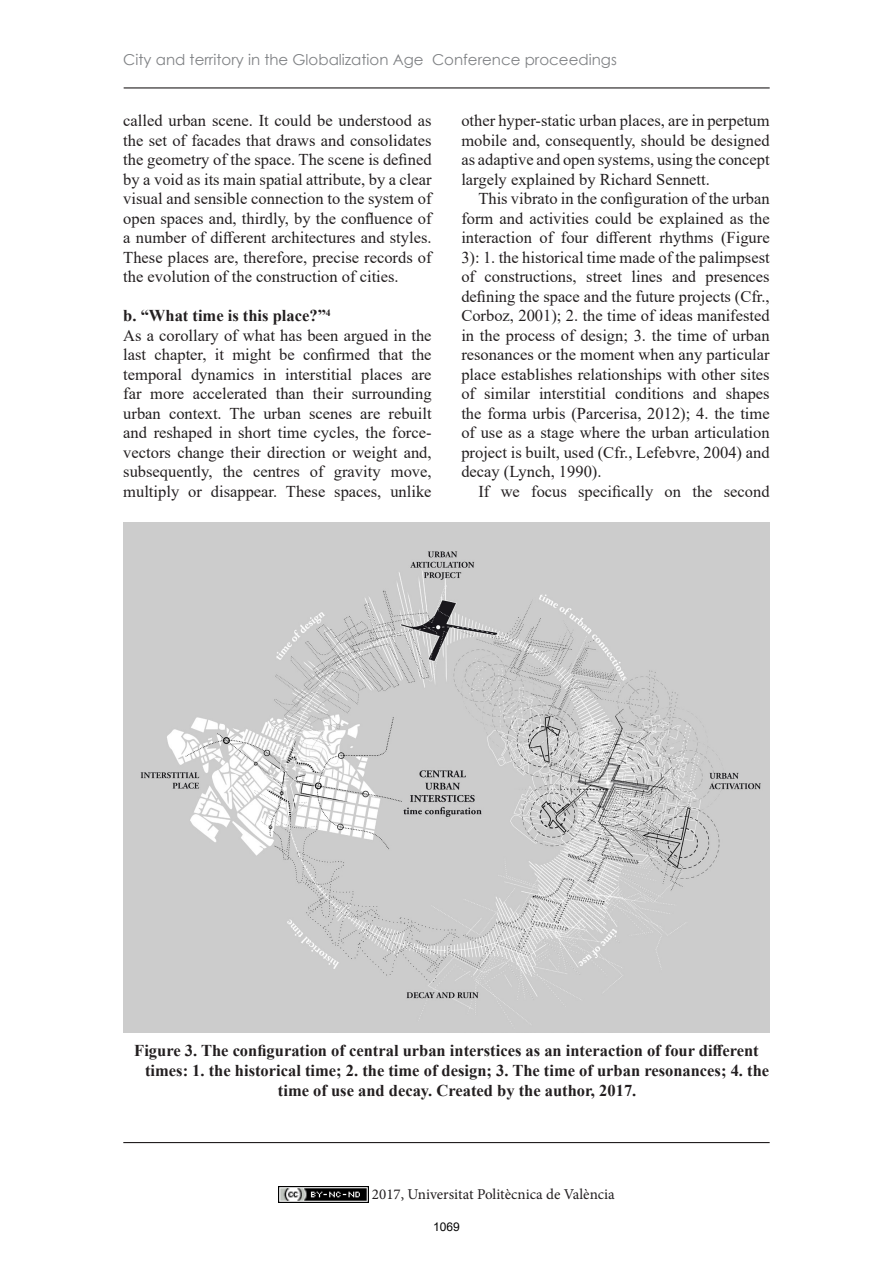
<style>
.page{position:relative;width:893px;height:1263px;background:#fff}
.page>*{position:absolute;margin:0;border:0;box-sizing:border-box;transform-origin:0 0}
.t1{font:16.5px/19.5px "Times New Roman";color:#231f20;text-align:justify}
.t2{font:700 16.5px "Times New Roman";color:#231f20}
.t3{font:15px "Century Gothic";color:#808285}
.t4{font:15px "Minion Pro";color:#231f20}
.t5{font:12px "Arial";color:#000}
.s1{font-weight:700}
</style>
<div class="page">
<hr style="left:124px;top:87px;width:646px;height:1px;background:#231f20">
<hr style="left:123px;top:1142px;width:647px;height:1px;background:#231f20">
<img style="left:278px;top:1186px;width:90px;height:17px">
<img style="left:123px;top:522px;width:647px;height:510px">
<p class="t3" style="left:123px;top:49px;width:495px">City and territory in the Globalization Age Conference proceedings</p>
<p class="t1" style="left:123px;top:110px;width:310px">called urban scene. It could be understood as the set of facades that draws and consolidates the geometry of the space. The scene is defined by a void as its main spatial attribute, by a clear visual and sensible connection to the system of open spaces and, thirdly, by the confluence of a number of different architectures and styles.<br>These places are, therefore, precise records of the evolution of the construction of cities.</p>
<p class="t1" style="left:123px;top:305px;width:310px;text-align:left"><span class="s1">b. “What time is this place?”</span><sup>4<br></sup>As a corollary of what has been argued in the last chapter, it might be confirmed that the temporal dynamics in interstitial places are far more accelerated than their surrounding urban context. The urban scenes are rebuilt and reshaped in short time cycles, the force&shy;vectors change their direction or weight and, subsequently, the centres of gravity move, multiply or disappear. These spaces, unlike</p>
<p class="t1" style="left:461px;top:110px;width:310px">other hyper-static urban places, are in perpetum mobile and, consequently, should be designed as adaptive and open systems, using the concept largely explained by Richard Sennett.</p>
<p class="t1" style="left:461px;top:188px;width:310px;text-indent:17px">This vibrato in the configuration of the urban form and activities could be explained as the interaction of four different rhythms (Figure 3): 1. the historical time made of the palimpsest of constructions, street lines and presences defining the space and the future projects (Cfr., Corboz, 2001); 2. the time of ideas manifested in the process of design; 3. the time of urban resonances or the moment when any particular place establishes relationships with other sites of similar interstitial conditions and shapes the forma urbis (Parcerisa, 2012); 4. the time of use as a stage where the urban articulation project is built, used (Cfr., Lefebvre, 2004) and decay (Lynch, 1990).</p>
<p class="t1" style="left:478px;top:481px;width:293px">If we focus specifically on the second</p>
<p class="t2" style="left:134px;top:1039px;width:626px">Figure 3. The configuration of central urban interstices as an interaction of four different</p>
<p class="t2" style="left:145px;top:1059px;width:626px">times: 1. the historical time; 2. the time of design; 3. The time of urban resonances; 4. the</p>
<p class="t2" style="left:278px;top:1078px;width:360px">time of use and decay. Created by the author, 2017.</p>
<p class="t4" style="left:372px;top:1184px;width:244px">2017, Universitat Politècnica de València</p>
<p class="t5" style="left:433px;top:1219px;width:28px">1069</p>
</div>
